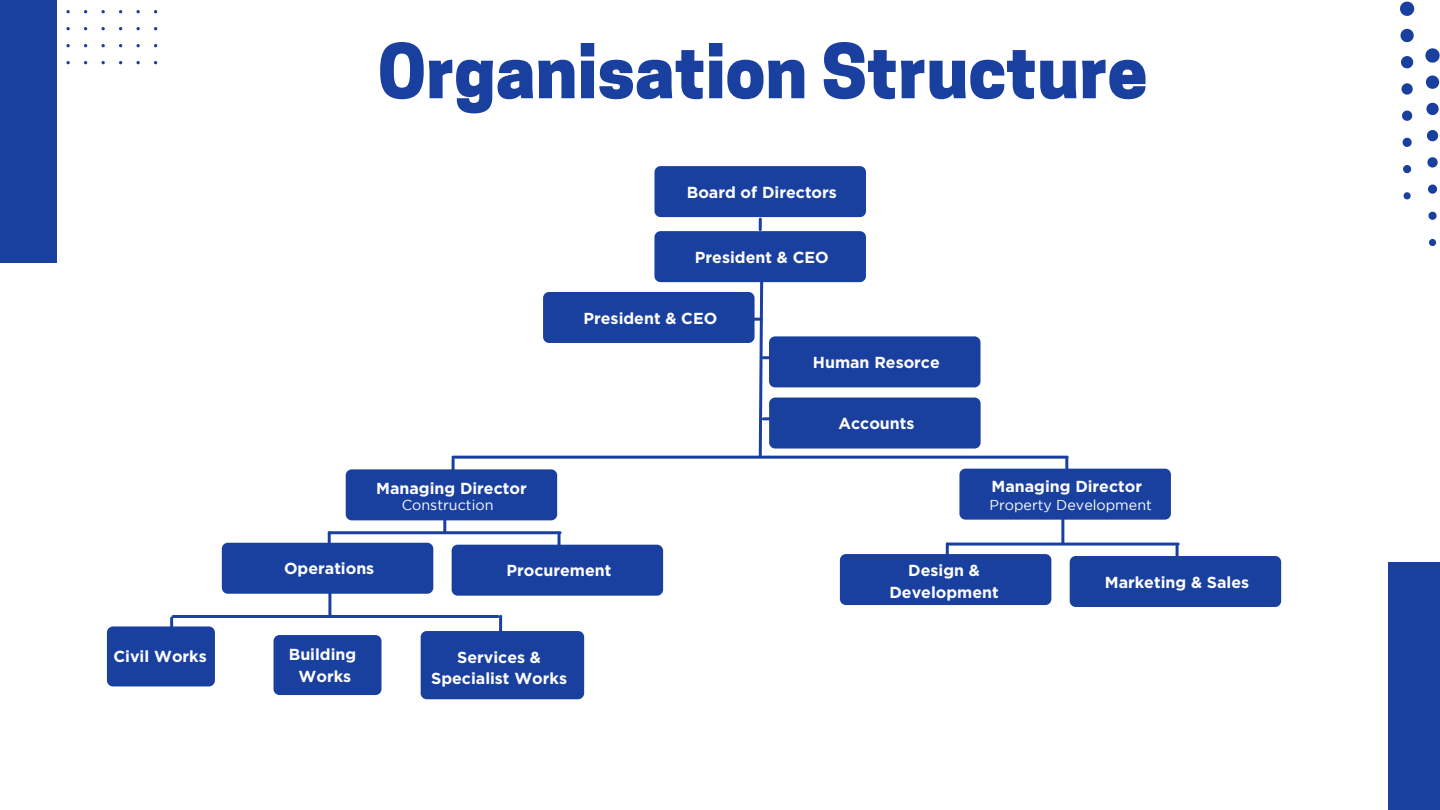
<style>
.page{position:relative;width:1440px;height:810px;background:#fff}
.page>*{position:absolute;margin:0;border:0;box-sizing:border-box;transform-origin:0 0}
.t1{font:800 70.8px "Cooper Hewitt";color:#1a409f}
.t2{font:700 16px/21.8px "Gotham";color:#fff;text-align:center}
.t3{font:14.3px "Gotham";color:#fff}
</style>
<div class="page">
<svg style="left:66px;top:10px;width:91px;height:54px"></svg>
<div style="left:0;top:0;width:57px;height:263px;background:#1a409f"></div>
<div style="left:1388px;top:562px;width:52px;height:248px;background:#1a409f"></div>
<svg style="left:1400px;top:2px;width:14px;height:14px"></svg>
<svg style="left:1401px;top:29px;width:13px;height:13px"></svg>
<svg style="left:1401px;top:56px;width:12px;height:12px"></svg>
<svg style="left:1402px;top:83px;width:11px;height:12px"></svg>
<svg style="left:1402px;top:111px;width:10px;height:10px"></svg>
<svg style="left:1403px;top:138px;width:9px;height:9px"></svg>
<svg style="left:1403px;top:165px;width:8px;height:8px"></svg>
<svg style="left:1404px;top:192px;width:7px;height:7px"></svg>
<svg style="left:1425px;top:48px;width:15px;height:15px"></svg>
<svg style="left:1426px;top:76px;width:13px;height:13px"></svg>
<svg style="left:1426px;top:103px;width:13px;height:12px"></svg>
<svg style="left:1427px;top:130px;width:11px;height:11px"></svg>
<svg style="left:1427px;top:157px;width:11px;height:11px"></svg>
<svg style="left:1428px;top:185px;width:9px;height:9px"></svg>
<svg style="left:1428px;top:212px;width:9px;height:8px"></svg>
<svg style="left:1429px;top:239px;width:7px;height:7px"></svg>
<div style="left:655px;top:166px;width:211px;height:51px;background:#1a409f;border-radius:6px"></div>
<svg style="left:759px;top:219px;width:3px;height:11px"></svg>
<div style="left:654px;top:231px;width:212px;height:51px;background:#1a409f;border-radius:6px"></div>
<div style="left:543px;top:292px;width:212px;height:51px;background:#1a409f;border-radius:6px"></div>
<div style="left:769px;top:336px;width:212px;height:51px;background:#1a409f;border-radius:6px"></div>
<div style="left:769px;top:398px;width:212px;height:51px;background:#1a409f;border-radius:6px"></div>
<svg style="left:750px;top:282px;width:25px;height:174px"></svg>
<hr style="left:453px;top:456px;width:614px;height:3px;background:#1a409f">
<hr style="left:452px;top:459px;width:3px;height:26px;background:#1a409f">
<hr style="left:443px;top:506px;width:3px;height:26px;background:#1a409f">
<div style="left:346px;top:469px;width:211px;height:51px;background:#1a409f;border-radius:6px"></div>
<hr style="left:1065px;top:458px;width:3px;height:26px;background:#1a409f">
<div style="left:959px;top:469px;width:212px;height:51px;background:#1a409f;border-radius:6px"></div>
<hr style="left:328px;top:533px;width:3px;height:25px;background:#1a409f">
<div style="left:222px;top:543px;width:211px;height:51px;background:#1a409f;border-radius:6px"></div>
<hr style="left:558px;top:534px;width:3px;height:26px;background:#1a409f">
<div style="left:452px;top:545px;width:211px;height:51px;background:#1a409f;border-radius:6px"></div>
<hr style="left:330px;top:531px;width:230px;height:3px;background:#1a409f">
<hr style="left:1061px;top:518px;width:3px;height:25px;background:#1a409f">
<hr style="left:946px;top:544px;width:3px;height:25px;background:#1a409f">
<div style="left:840px;top:554px;width:211px;height:51px;background:#1a409f;border-radius:6px"></div>
<hr style="left:1176px;top:546px;width:3px;height:25px;background:#1a409f">
<div style="left:1070px;top:556px;width:211px;height:51px;background:#1a409f;border-radius:6px"></div>
<hr style="left:948px;top:543px;width:230px;height:3px;background:#1a409f">
<hr style="left:328px;top:590px;width:3px;height:25px;background:#1a409f">
<hr style="left:170px;top:618px;width:3px;height:26px;background:#1a409f">
<div style="left:107px;top:626px;width:108px;height:60px;background:#1a409f;border-radius:6px"></div>
<hr style="left:499px;top:616px;width:3px;height:26px;background:#1a409f">
<div style="left:421px;top:631px;width:163px;height:68px;background:#1a409f;border-radius:6px"></div>
<hr style="left:173px;top:615px;width:325px;height:3px;background:#1a409f">
<div style="left:274px;top:635px;width:108px;height:60px;background:#1a409f;border-radius:6px"></div>
<h1 class="t1" style="left:378px;top:45px;width:771px">Organisation Structure</h1>
<p class="t2" style="left:687px;top:181px;width:152px">Board of Directors</p>
<p class="t2" style="left:695px;top:246px;width:135px">President &amp; CEO</p>
<p class="t2" style="left:584px;top:307px;width:135px">President &amp; CEO</p>
<p class="t2" style="left:813px;top:351px;width:128px">Human Resorce</p>
<p class="t2" style="left:839px;top:412px;width:77px">Accounts</p>
<p class="t2" style="left:376px;top:477px;width:152px">Managing Director</p>
<p class="t2" style="left:992px;top:475px;width:152px">Managing Director</p>
<p class="t3" style="left:402px;top:500px;width:93px">Construction</p>
<p class="t3" style="left:990px;top:500px;width:164px">Property Development</p>
<p class="t2" style="left:284px;top:557px;width:92px">Operations</p>
<p class="t2" style="left:507px;top:559px;width:106px">Procurement</p>
<p class="t2" style="left:289px;top:643px;width:69px">Building<br>Works</p>
<p class="t2" style="left:113px;top:645px;width:95px">Civil Works</p>
<p class="t2" style="left:431px;top:646px;width:137px">Services &amp;<br>Specialist Works</p>
<p class="t2" style="left:889px;top:559px;width:111px">Design &amp;<br>Development</p>
<p class="t2" style="left:1105px;top:571px;width:146px">Marketing &amp; Sales</p>
</div>
